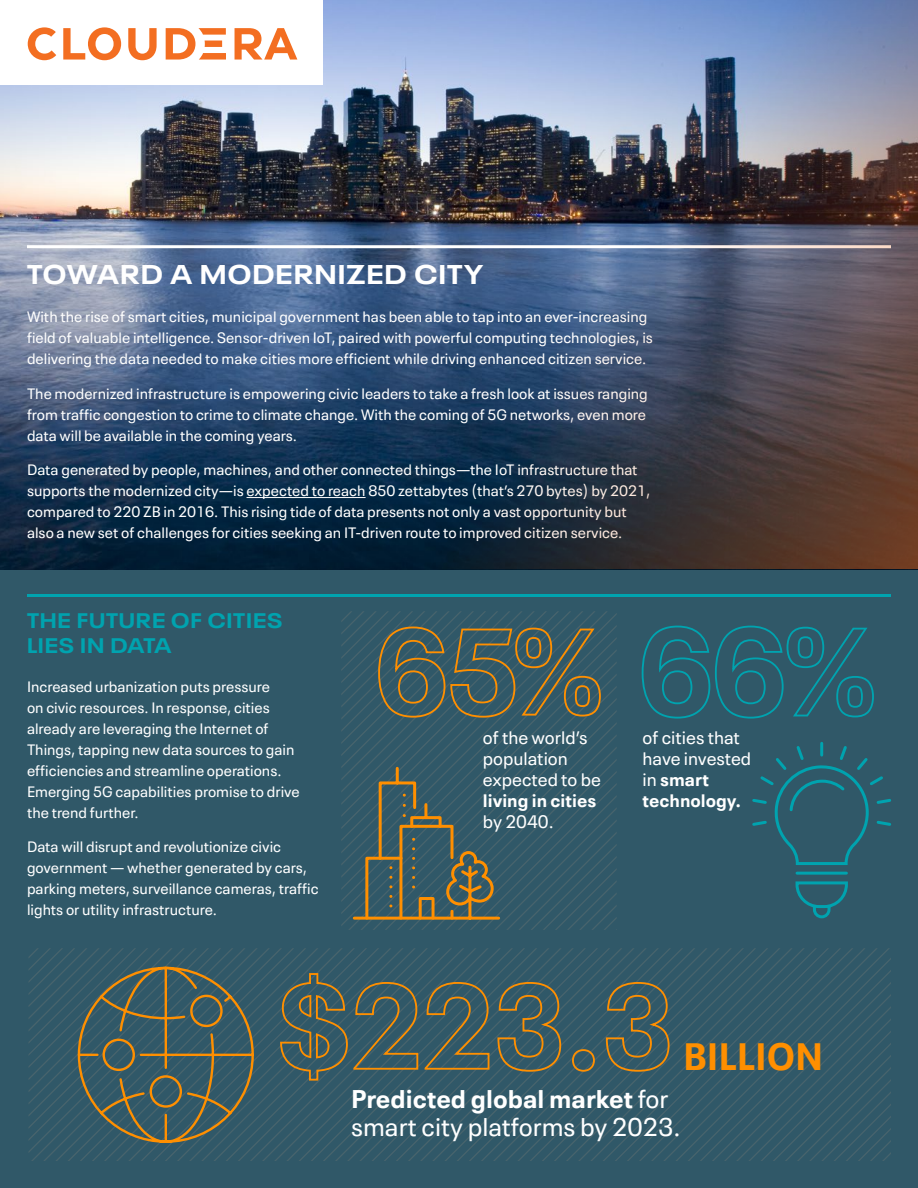
<style>
.page{position:relative;width:918px;height:1188px;background:#fff}
.page>*{position:absolute;margin:0;border:0;box-sizing:border-box;transform-origin:0 0}
.t1{font:700 37.95px "Neue Plak Text";color:#ff8f00}
.t2{font:700 expanded 27px "Neue Plak";letter-spacing:.04em;color:#fff}
.t3{font:25.5px/28.5px "Neue Plak Text";color:#fff}
.t4{font:700 expanded 21px/25.5px "Neue Plak";letter-spacing:.04em;color:#00a3af}
.t5{font:18px/21px "Neue Plak Text";color:#fff}
.t6{font:700 18px "Neue Plak Text";color:#fff}
.t7{font:15px/21px "Neue Plak Text";color:#fff}
.s1{font-weight:700}
</style>
<div class="page">
<div style="left:0;top:569px;width:918px;height:619px;background:#305868"></div>
<hr style="left:27px;top:594px;width:864px;height:3px;background:#00a3af">
<svg style="left:214px;top:948px;width:48px;height:213px"></svg>
<svg style="left:262px;top:948px;width:24px;height:213px"></svg>
<svg style="left:286px;top:948px;width:49px;height:213px"></svg>
<svg style="left:335px;top:948px;width:134px;height:213px"></svg>
<svg style="left:469px;top:948px;width:12px;height:213px"></svg>
<svg style="left:481px;top:948px;width:12px;height:213px"></svg>
<svg style="left:493px;top:948px;width:12px;height:213px"></svg>
<svg style="left:505px;top:948px;width:12px;height:213px"></svg>
<svg style="left:517px;top:948px;width:12px;height:213px"></svg>
<svg style="left:529px;top:948px;width:25px;height:213px"></svg>
<svg style="left:554px;top:948px;width:48px;height:213px"></svg>
<svg style="left:602px;top:948px;width:49px;height:213px"></svg>
<svg style="left:651px;top:948px;width:37px;height:213px"></svg>
<svg style="left:688px;top:948px;width:203px;height:213px"></svg>
<svg style="left:279px;top:972px;width:392px;height:110px"></svg>
<svg style="left:641px;top:625px;width:233px;height:94px"></svg>
<svg style="left:341px;top:611px;width:276px;height:319px"></svg>
<svg style="left:752px;top:742px;width:139px;height:177px"></svg>
<svg style="left:28px;top:948px;width:227px;height:205px"></svg>
<img style="left:0;top:0;width:918px;height:569px">
<h2 class="t2" style="left:27px;top:252px;width:458px">TOWARD A MODERNIZED CITY</h2>
<p class="t7" style="left:27px;top:305px;width:628px">With the rise of smart cities, municipal government has been able to tap into an ever-increasing field of valuable intelligence. Sensor-driven IoT, paired with powerful computing technologies, is delivering the data needed to make cities more efficient while driving enhanced citizen service.</p>
<p class="t7" style="left:27px;top:382px;width:622px;text-align:justify">The modernized infrastructure is empowering civic leaders to take a fresh look at issues ranging from traffic congestion to crime to climate change. With the coming of 5G networks, even more data will be available in the coming years.</p>
<p class="t7" style="left:27px;top:458px;width:625px">Data generated by people, machines, and other connected things—the IoT infrastructure that supports the modernized city—is expected to reach 850 zettabytes (that’s 270 bytes) by 2021, compared to 220 ZB in 2016. This rising tide of data presents not only a vast opportunity but also a new set of challenges for cities seeking an IT-driven route to improved citizen service.</p>
<h3 class="t4" style="left:27px;top:605px;width:257px">THE FUTURE OF CITIES<br>LIES IN DATA</h3>
<p class="t7" style="left:27px;top:674px;width:274px">Increased urbanization puts pressure<br>on civic resources. In response, cities already are leveraging the Internet of Things, tapping new data sources to gain efficiencies and streamline operations.<br>Emerging 5G capabilities promise to drive the trend further.</p>
<p class="t7" style="left:27px;top:835px;width:293px">Data will disrupt and revolutionize civic government — whether generated by cars, parking meters, surveillance cameras, traffic lights or utility infrastructure.</p>
<p class="t5" style="left:483px;top:725px;width:119px">of the world’s population expected to be</p>
<p class="t6" style="left:483px;top:786px;width:115px">living in cities</p>
<p class="t5" style="left:483px;top:809px;width:72px">by 2040.</p>
<p class="t5" style="left:643px;top:725px;width:110px">of cities that have invested in <span class="s1">smart technology.</span></p>
<h1 class="t1" style="left:683px;top:1025px;width:142px">BILLION</h1>
<h3 class="t3" style="left:351px;top:1082px;width:331px"><span class="s1">Predicted global market</span> for smart city platforms by 2023.</h3>
</div>
